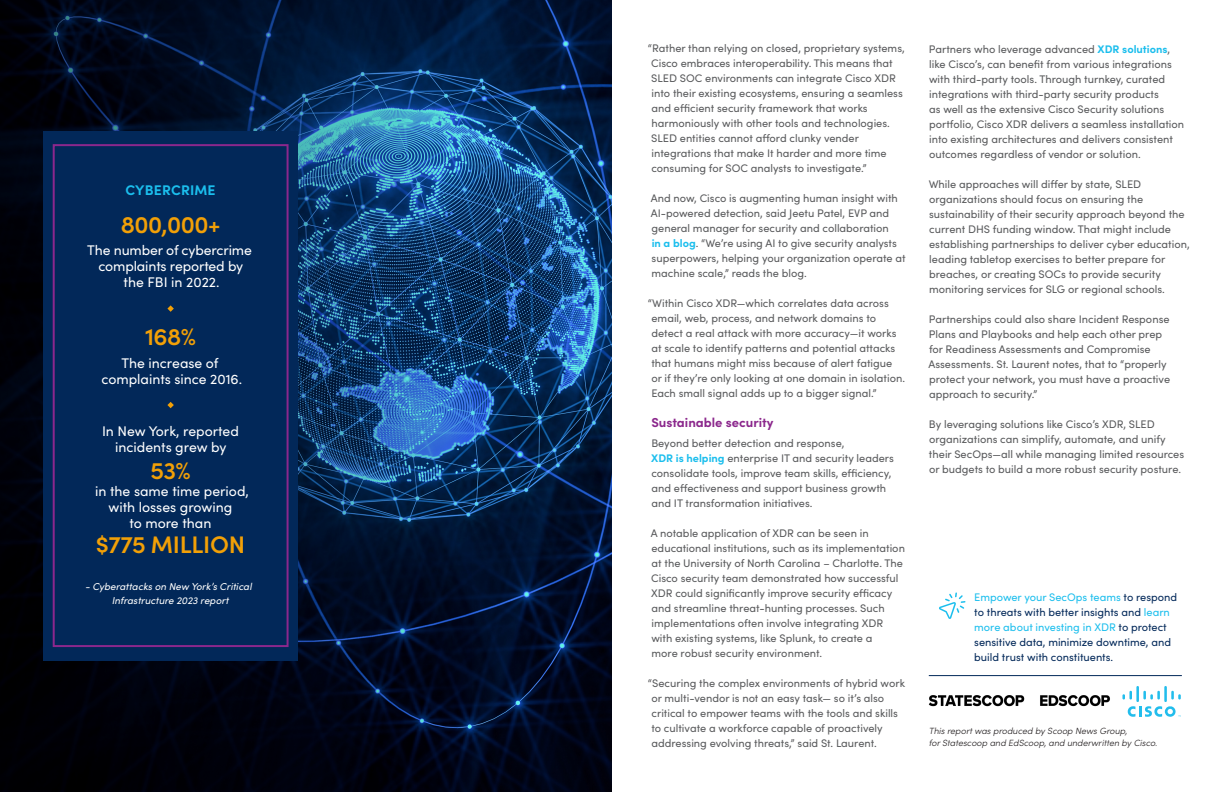
<style>
.page{position:relative;width:1224px;height:792px;background:#fff}
.page>*{position:absolute;margin:0;border:0;box-sizing:border-box;transform-origin:0 0}
.t1{font:600 24px "Sofia Pro";letter-spacing:-.02em;color:#f2a007}
.t2{font:14px/16px "Sofia Pro";color:#fff;text-align:center}
.t3{font:700 14px "Sofia Pro";letter-spacing:.01em;color:#1bbeed}
.t4{font:700 13px "Sofia Pro";color:#8b278c}
.t5{font:11px/15px "Sofia Pro";color:#58595b}
.t6{font:11px/15px "Sofia Pro";color:#022859}
.t7{font:italic 10px/14px "Sofia Pro";color:#fff;text-align:center}
.t8{font:italic 300 9px/12px "Sofia Pro";color:#231f20}
.s1{font-weight:700;color:#1bbeed}
.s2{color:#1bbeed}
</style>
<div class="page">
<img style="left:0;top:0;width:612px;height:792px">
<svg style="left:0;top:0;width:474px;height:790px;background:#08203d"></svg>
<svg style="left:1122px;top:686px;width:59px;height:31px"></svg>
<img style="left:1040px;top:695px;width:70px;height:12px">
<img style="left:929px;top:695px;width:95px;height:12px">
<div style="left:43px;top:131px;width:255px;height:530px;background:#022859"></div>
<div style="left:53px;top:144px;width:236px;height:503px;border:2px solid #8b278c"></div>
<svg style="left:939px;top:592px;width:27px;height:27px"></svg>
<hr style="left:929px;top:675px;width:253px;height:1px;background:#022859">
<svg style="left:167px;top:305px;width:7px;height:7px"></svg>
<svg style="left:167px;top:402px;width:7px;height:6px"></svg>
<p class="t3" style="left:126px;top:180px;width:92px">CYBERCRIME</p>
<p class="t1" style="left:121px;top:206px;width:101px">800,000+</p>
<p class="t2" style="left:87px;top:241px;width:166px">The number of cybercrime complaints reported by the FBI in 2022.</p>
<p class="t1" style="left:145px;top:319px;width:53px">168%</p>
<p class="t2" style="left:101px;top:354px;width:142px">The increase of complaints since 2016.</p>
<p class="t2" style="left:102px;top:422px;width:138px">In New York, reported incidents grew by</p>
<p class="t2" style="left:95px;top:482px;width:155px">in the same time period,</p>
<p class="t2" style="left:108px;top:498px;width:125px">with losses growing to more than</p>
<p class="t1" style="left:150px;top:452px;width:42px">53%</p>
<p class="t1" style="left:96px;top:527px;width:151px">$775 MILLION</p>
<p class="t7" style="left:85px;top:579px;width:168px">- Cyberattacks on New York’s Critical<br>Infrastructure 2023 report</p>
<p class="t5" style="left:648px;top:40px;width:258px">“Rather than relying on closed, proprietary systems, Cisco embraces interoperability. This means that SLED SOC environments can integrate Cisco XDR into their existing ecosystems, ensuring a seamless and efficient security framework that works harmoniously with other tools and technologies.<br>SLED entities cannot afford clunky vender integrations that make It harder and more time consuming for SOC analysts to investigate.”</p>
<p class="t5" style="left:651px;top:190px;width:256px">And now, Cisco is augmenting human insight with AI-powered detection, said Jeetu Patel, EVP and general manager for security and collaboration<br><span class="s1">in a blog</span>. “We’re using AI to give security analysts superpowers, helping your organization operate at machine scale,” reads the blog.</p>
<p class="t5" style="left:651px;top:295px;width:255px;text-indent:-3px">“Within Cisco XDR—which correlates data across email, web, process, and network domains to detect a real attack with more accuracy—it works at scale to identify patterns and potential attacks that humans might miss because of alert fatigue or if they’re only looking at one domain in isolation.<br>Each small signal adds up to a bigger signal.”</p>
<p class="t4" style="left:651px;top:412px;width:124px">Sustainable security</p>
<p class="t5" style="left:651px;top:435px;width:244px">Beyond better detection and response,<br><span class="s1">XDR is helping</span> enterprise IT and security leaders consolidate tools, improve team skills, efficiency, and effectiveness and support business growth and IT transformation initiatives.</p>
<p class="t5" style="left:651px;top:525px;width:256px">A notable application of XDR can be seen in educational institutions, such as its implementation at the University of North Carolina – Charlotte. The Cisco security team demonstrated how successful XDR could significantly improve security efficacy and streamline threat-hunting processes. Such implementations often involve integrating XDR with existing systems, like Splunk, to create a<br>more robust security environment.</p>
<p class="t5" style="left:651px;top:675px;width:255px;text-indent:-3px">“Securing the complex environments of hybrid work or multi-vendor is not an easy task— so it’s also critical to empower teams with the tools and skills to cultivate a workforce capable of proactively addressing evolving threats,” said St. Laurent.</p>
<p class="t5" style="left:929px;top:41px;width:257px">Partners who leverage advanced <span class="s1">XDR solutions</span>, like Cisco’s, can benefit from various integrations with third-party tools. Through turnkey, curated integrations with third-party security products<br>as well as the extensive Cisco Security solutions portfolio, Cisco XDR delivers a seamless installation into existing architectures and delivers consistent outcomes regardless of vendor or solution.</p>
<p class="t5" style="left:929px;top:176px;width:263px">While approaches will differ by state, SLED organizations should focus on ensuring the sustainability of their security approach beyond the current DHS funding window. That might include establishing partnerships to deliver cyber education, leading tabletop exercises to better prepare for breaches, or creating SOCs to provide security monitoring services for SLG or regional schools.</p>
<p class="t5" style="left:929px;top:311px;width:243px">Partnerships could also share Incident Response Plans and Playbooks and help each other prep for Readiness Assessments and Compromise Assessments. St. Laurent notes, that to “properly protect your network, you must have a proactive approach to security.”</p>
<p class="t5" style="left:929px;top:416px;width:257px">By leveraging solutions like Cisco’s XDR, SLED organizations can simplify, automate, and unify their SecOps—all while managing limited resources or budgets to build a more robust security posture.</p>
<p class="t6" style="left:974px;top:589px;width:205px"><span class="s2">Empower your SecOps teams</span> to respond to threats with better insights and <span class="s2">learn more about investing in XDR</span> to protect sensitive data, minimize downtime, and build trust with constituents.</p>
<p class="t8" style="left:929px;top:725px;width:230px">This report was produced by Scoop News Group,<br>for Statescoop and EdScoop, and underwritten by Cisco.</p>
</div>
